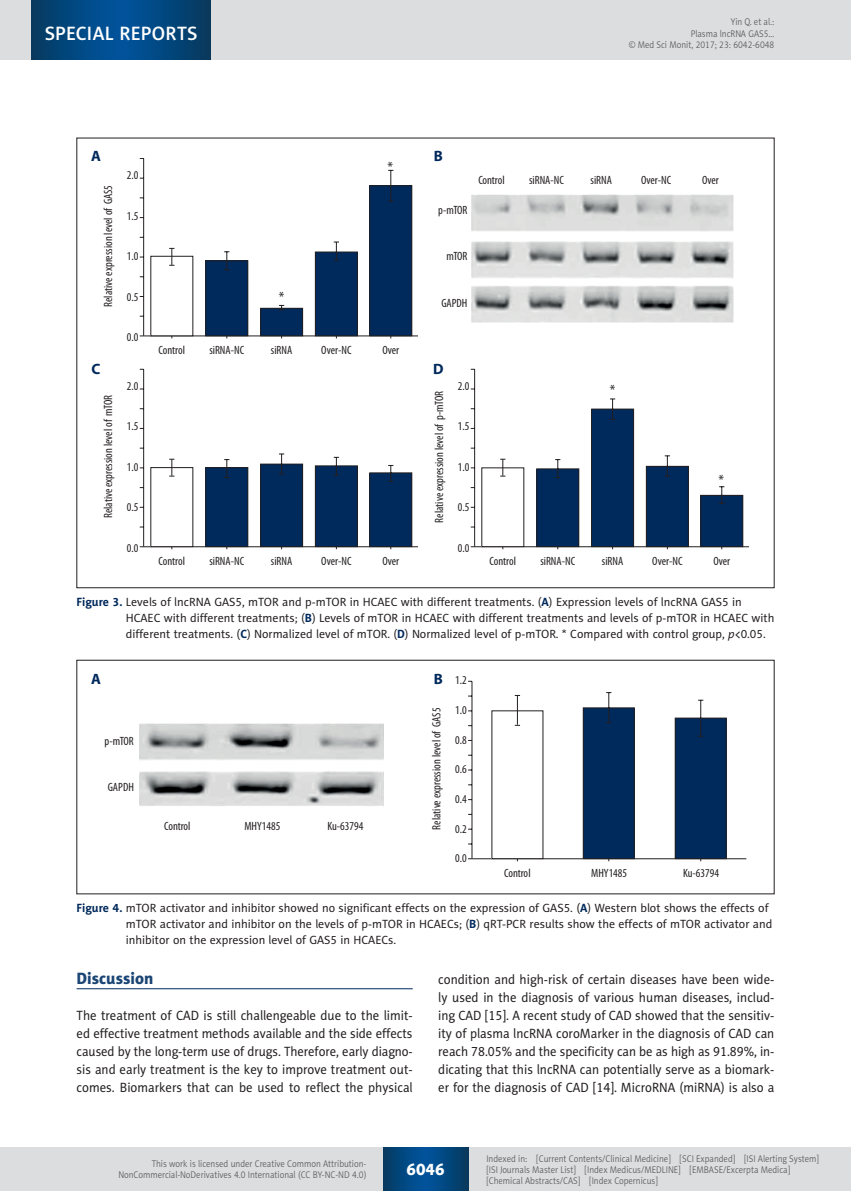
<style>
.page{position:relative;width:851px;height:1191px;background:#fff}
.page>*{position:absolute;margin:0;border:0;box-sizing:border-box;transform-origin:0 0}
.t1{font:19.5px "Naomi Sans EFN Medium";letter-spacing:.01em;color:#fff}
.MSM_Headline_1{font:16.5px "Naomi Sans EFN Heavy";color:#1a4574}
.t2{font:16.5px "Naomi Sans EFN Heavy";color:#fff}
.t3{font:700 15px "Myriad Pro";color:#00295c}
.t4{font:condensed 15px "Myriad Pro";color:#231f20}
.MSM_Body{font:13.5px/18px "Naomi Sans EFN";color:#231f20;text-align:justify;scale:.95 1}
.MSM_Rycina_tytul{font:12px/15.8px "Naomi Sans EFN";color:#231f20}
.t5{font:condensed 12px "Myriad Pro";color:#231f20}
.t6{font:9.75px/11.2px "Naomi Sans EFN Light";color:#57585a;text-align:right;scale:.9 1}
.s1{font-weight:700;color:#00295c}
.s2{font-style:italic}
</style>
<div class="page">
<hr style="left:77px;top:988px;width:335px;height:1px;background:#00295c">
<img style="left:139px;top:723px;width:244px;height:83px">
<hr style="left:468px;top:858px;width:278px;height:1px;background:#231f20">
<hr style="left:471px;top:681px;width:1px;height:177px;background:#231f20">
<svg style="left:491px;top:692px;width:236px;height:170px"></svg>
<div style="left:77px;top:660px;width:697px;height:234px;border:1px solid #231f20"></div>
<img style="left:471px;top:194px;width:263px;height:129px">
<hr style="left:140px;top:335px;width:278px;height:1px;background:#231f20">
<hr style="left:143px;top:158px;width:1px;height:177px;background:#231f20">
<svg style="left:150px;top:247px;width:21px;height:90px"></svg>
<svg style="left:171px;top:170px;width:241px;height:169px"></svg>
<hr style="left:140px;top:546px;width:278px;height:1px;background:#231f20">
<hr style="left:143px;top:369px;width:1px;height:177px;background:#231f20">
<hr style="left:470px;top:546px;width:278px;height:1px;background:#231f20">
<hr style="left:474px;top:369px;width:1px;height:177px;background:#231f20">
<svg style="left:150px;top:398px;width:593px;height:152px"></svg>
<div style="left:0;top:1148px;width:850px;height:43px;background:#dcdddf"></div>
<svg style="left:383px;top:1147px;width:85px;height:43px"></svg>
<div style="left:0;top:0;width:850px;height:60px;background:#dcdddf"></div>
<hr style="left:850px;top:0;width:1px;height:60px;background:#dcdddf">
<svg style="left:32px;top:0;width:178px;height:60px"></svg>
<h1 class="t1" style="left:45px;top:22px;width:155px">SPECIAL REPORTS</h1>
<p class="t6" style="left:628px;top:16px;width:163px">Yin Q. et al.:<br>Plasma lncRNA GAS5…<br>© Med Sci Monit, 2017; 23: 6042-6048</p>
<p class="t3" style="left:91px;top:147px;width:11px">A</p>
<p class="t5" style="left:101px;top:307px;width:123px;rotate:-90deg">Relative expression level of GAS5</p>
<p class="t3" style="left:91px;top:359px;width:10px">C</p>
<p class="t5" style="left:101px;top:518px;width:125px;rotate:-90deg">Relative expression level of mTOR</p>
<p class="t5" style="left:127px;top:168px;width:13px">2.0</p>
<p class="t5" style="left:127px;top:208px;width:13px">1.5</p>
<p class="t5" style="left:127px;top:249px;width:13px">1.0</p>
<p class="t5" style="left:127px;top:289px;width:13px">0.5</p>
<p class="t5" style="left:127px;top:330px;width:13px">0.0</p>
<p class="t5" style="left:127px;top:379px;width:13px">2.0</p>
<p class="t5" style="left:127px;top:419px;width:13px">1.5</p>
<p class="t5" style="left:127px;top:460px;width:13px">1.0</p>
<p class="t5" style="left:127px;top:500px;width:13px">0.5</p>
<p class="t5" style="left:127px;top:541px;width:13px">0.0</p>
<p class="t5" style="left:159px;top:343px;width:28px">Control</p>
<p class="t5" style="left:159px;top:553px;width:28px">Control</p>
<p class="t4" style="left:387px;top:158px;width:7px">*</p>
<p class="t4" style="left:279px;top:288px;width:7px">*</p>
<p class="t5" style="left:209px;top:343px;width:36px">siRNA-NC</p>
<p class="t5" style="left:271px;top:343px;width:23px">siRNA</p>
<p class="t5" style="left:321px;top:343px;width:32px">Over-NC</p>
<p class="t5" style="left:382px;top:343px;width:18px">Over</p>
<p class="t5" style="left:209px;top:553px;width:36px">siRNA-NC</p>
<p class="t5" style="left:271px;top:553px;width:23px">siRNA</p>
<p class="t5" style="left:321px;top:553px;width:32px">Over-NC</p>
<p class="t5" style="left:382px;top:553px;width:18px">Over</p>
<p class="t3" style="left:433px;top:147px;width:11px">B</p>
<p class="t5" style="left:438px;top:203px;width:31px">p-mTOR</p>
<p class="t5" style="left:446px;top:249px;width:22px">mTOR</p>
<p class="t5" style="left:441px;top:296px;width:28px">GAPDH</p>
<p class="t5" style="left:478px;top:173px;width:28px">Control</p>
<p class="t5" style="left:529px;top:173px;width:36px">siRNA-NC</p>
<p class="t5" style="left:590px;top:173px;width:23px">siRNA</p>
<p class="t5" style="left:641px;top:173px;width:32px">Over-NC</p>
<p class="t5" style="left:702px;top:173px;width:18px">Over</p>
<p class="t3" style="left:433px;top:359px;width:12px">D</p>
<p class="t5" style="left:431px;top:522px;width:133px;rotate:-90deg">Relative expression level of p-mTOR</p>
<p class="t5" style="left:458px;top:379px;width:13px">2.0</p>
<p class="t5" style="left:458px;top:419px;width:13px">1.5</p>
<p class="t5" style="left:458px;top:460px;width:13px">1.0</p>
<p class="t5" style="left:458px;top:500px;width:13px">0.5</p>
<p class="t5" style="left:458px;top:541px;width:13px">0.0</p>
<p class="t5" style="left:489px;top:553px;width:28px">Control</p>
<p class="t4" style="left:609px;top:380px;width:7px">*</p>
<p class="t5" style="left:540px;top:553px;width:36px">siRNA-NC</p>
<p class="t5" style="left:601px;top:553px;width:23px">siRNA</p>
<p class="t4" style="left:718px;top:470px;width:7px">*</p>
<p class="t5" style="left:652px;top:553px;width:32px">Over-NC</p>
<p class="t5" style="left:713px;top:553px;width:18px">Over</p>
<p class="MSM_Rycina_tytul" style="left:126px;top:594px;width:650px;text-indent:-49px"><span class="s1">Figure 3.</span> Levels of lncRNA GAS5, mTOR and p-mTOR in HCAEC with different treatments. (<span class="s1">A</span>) Expression levels of lncRNA GAS5 in<br>HCAEC with different treatments; (<span class="s1">B</span>) Levels of mTOR in HCAEC with different treatments and levels of p-mTOR in HCAEC with different treatments. (<span class="s1">C</span>) Normalized level of mTOR. (<span class="s1">D</span>) Normalized level of p-mTOR. * Compared with control group, <span class="s2">p</span>&lt;0.05.</p>
<p class="t3" style="left:91px;top:669px;width:11px">A</p>
<p class="t3" style="left:433px;top:669px;width:11px">B</p>
<p class="t5" style="left:105px;top:734px;width:31px">p-mTOR</p>
<p class="t5" style="left:108px;top:780px;width:28px">GAPDH</p>
<p class="t5" style="left:164px;top:819px;width:28px">Control</p>
<p class="t5" style="left:244px;top:819px;width:37px">MHY1485</p>
<p class="t5" style="left:327px;top:819px;width:37px">Ku-63794</p>
<p class="t5" style="left:430px;top:829px;width:123px;rotate:-90deg">Relative expression level of GAS5</p>
<p class="t5" style="left:455px;top:674px;width:13px">1.2</p>
<p class="t5" style="left:455px;top:703px;width:13px">1.0</p>
<p class="t5" style="left:455px;top:733px;width:13px">0.8</p>
<p class="t5" style="left:455px;top:763px;width:13px">0.6</p>
<p class="t5" style="left:455px;top:792px;width:13px">0.4</p>
<p class="t5" style="left:455px;top:822px;width:13px">0.2</p>
<p class="t5" style="left:455px;top:851px;width:13px">0.0</p>
<p class="t5" style="left:504px;top:866px;width:28px">Control</p>
<p class="t5" style="left:591px;top:866px;width:37px">MHY1485</p>
<p class="t5" style="left:683px;top:866px;width:37px">Ku-63794</p>
<p class="MSM_Rycina_tytul" style="left:126px;top:900px;width:648px;text-indent:-49px"><span class="s1">Figure 4.</span> mTOR activator and inhibitor showed no significant effects on the expression of GAS5. (<span class="s1">A</span>) Western blot shows the effects of mTOR activator and inhibitor on the levels of p-mTOR in HCAECs; (<span class="s1">B</span>) qRT-PCR results show the effects of mTOR activator and inhibitor on the expression level of GAS5 in HCAECs.</p>
<p class="MSM_Headline_1" style="left:77px;top:968px;width:78px">Discussion</p>
<p class="MSM_Body" style="left:77px;top:1006px;width:355px">The treatment of CAD is still challengeable due to the limit&shy;ed effective treatment methods available and the side effects caused by the long-term use of drugs. Therefore, early diagno&shy;sis and early treatment is the key to improve treatment out&shy;comes. Biomarkers that can be used to reflect the physical</p>
<p class="MSM_Body" style="left:438px;top:970px;width:355px">condition and high-risk of certain diseases have been wide&shy;ly used in the diagnosis of various human diseases, includ&shy;ing CAD [15]. A recent study of CAD showed that the sensitiv&shy;ity of plasma lncRNA coroMarker in the diagnosis of CAD can reach 78.05% and the specificity can be as high as 91.89%, in&shy;dicating that this lncRNA can potentially serve as a biomark&shy;er for the diagnosis of CAD [14]. MicroRNA (miRNA) is also a</p>
<p class="t6" style="left:118px;top:1158px;width:277px">This work is licensed under Creative Common Attribution-<br>NonCommercial-NoDerivatives 4.0 International (CC BY-NC-ND 4.0)</p>
<p class="t2" style="left:406px;top:1159px;width:40px">6046</p>
<p class="t6" style="left:486px;top:1152px;width:371px;text-align:left">Indexed in: [Current Contents/Clinical Medicine] [SCI Expanded] [ISI Alerting System] [ISI Journals Master List] [Index Medicus/MEDLINE] [EMBASE/Excerpta Medica] [Chemical Abstracts/CAS] [Index Copernicus]</p>
</div>
